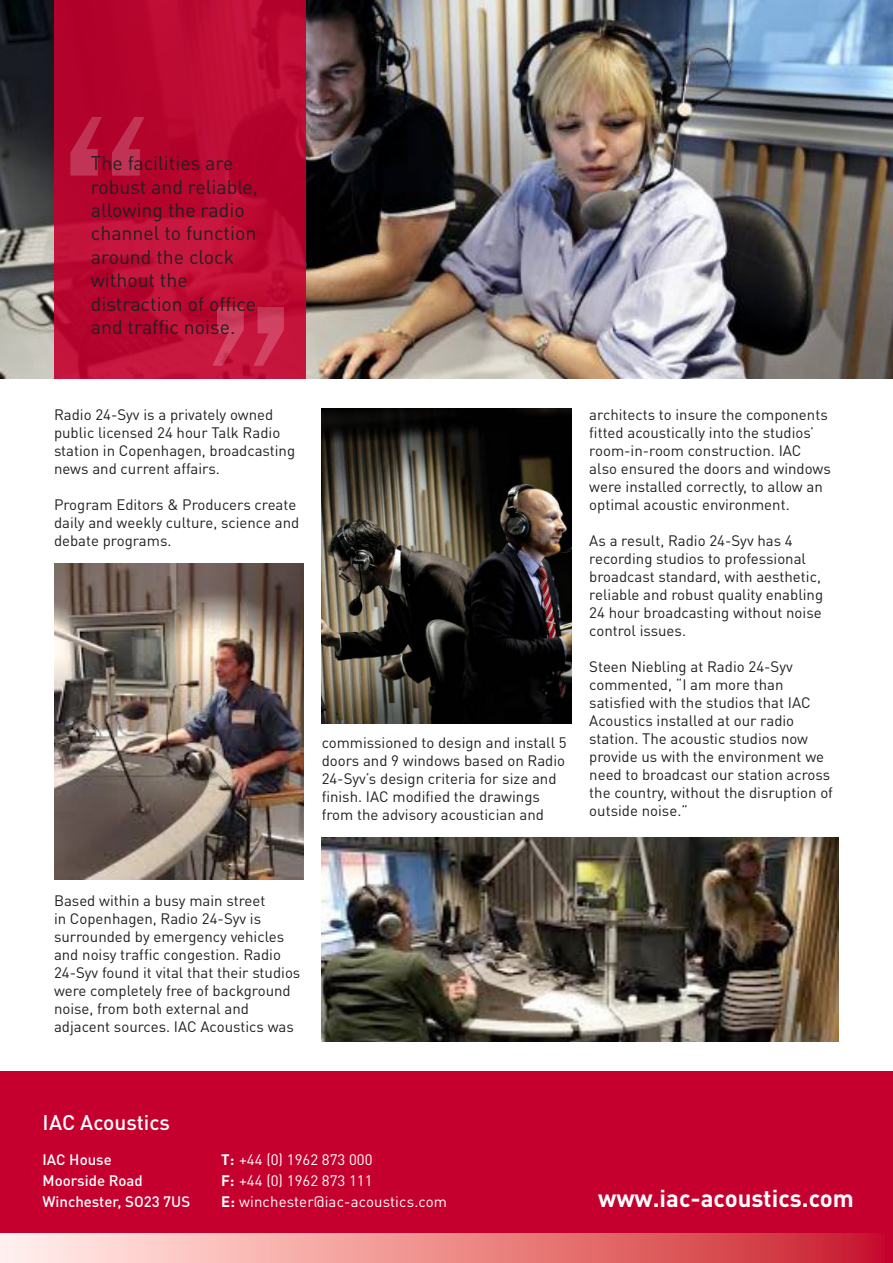
<style>
.page{position:relative;width:893px;height:1263px;background:#fff}
.page>*{position:absolute;margin:0;border:0;box-sizing:border-box;transform-origin:0 0}
.t1{font:700 24px "DIN Pro";color:#fff}
.t2{font:500 21px "DIN Pro";color:#fff}
.t3{font:19.5px/23.4px "DIN Pro";color:#231f20}
.t4{font:15px/18px "DIN Pro";color:#231f20}
.t5{font:15px "DIN Pro";color:#fff}
.t6{font:500 15px "DIN Pro";color:#fff}
.s1{font-weight:700}
</style>
<div class="page">
<img style="left:0;top:0;width:893px;height:378px">
<div style="left:54px;top:0;width:252px;height:378px;background:linear-gradient(to bottom,#b7052e,#bf0e36)"></div>
<svg style="left:70px;top:117px;width:75px;height:59px;background:#b91a40"></svg>
<svg style="left:212px;top:307px;width:72px;height:59px;background:#c8284c"></svg>
<img style="left:54px;top:563px;width:250px;height:316px">
<img style="left:322px;top:408px;width:249px;height:316px">
<img style="left:322px;top:837px;width:517px;height:205px">
<div style="left:0;top:1071px;width:893px;height:192px;background:#c5002e"></div>
<div style="left:0;top:1233px;width:893px;height:30px;background:linear-gradient(to right,#fff6ed,#cc1d29)"></div>
<p class="t3" style="left:91px;top:151px;width:169px">The facilities are robust and reliable, allowing the radio channel to function around the clock without the</p>
<p class="t3" style="left:91px;top:291px;width:167px">distraction of office and traffic noise.</p>
<p class="t4" style="left:54px;top:405px;width:243px">Radio 24-Syv is a privately owned public licensed 24 hour Talk Radio station in Copenhagen, broadcasting news and current affairs.</p>
<p class="t4" style="left:54px;top:495px;width:247px">Program Editors &amp; Producers create daily and weekly culture, science and debate programs.</p>
<p class="t4" style="left:322px;top:733px;width:247px">commissioned to design and install 5 doors and 9 windows based on Radio 24-Syv’s design criteria for size and finish. IAC modified the drawings from the advisory acoustician and</p>
<p class="t4" style="left:589px;top:405px;width:243px">architects to insure the components fitted acoustically into the studios’ room-in-room construction. IAC also ensured the doors and windows were installed correctly, to allow an optimal acoustic environment.</p>
<p class="t4" style="left:589px;top:531px;width:235px">As a result, Radio 24-Syv has 4 recording studios to professional broadcast standard, with aesthetic, reliable and robust quality enabling<br>24 hour broadcasting without noise control issues.</p>
<p class="t4" style="left:589px;top:657px;width:245px">Steen Niebling at Radio 24-Syv commented, “I am more than satisfied with the studios that IAC<br>Acoustics installed at our radio station. The acoustic studios now provide us with the environment we need to broadcast our station across the country, without the disruption of outside noise.”</p>
<p class="t4" style="left:54px;top:891px;width:248px">Based within a busy main street<br>in Copenhagen, Radio 24-Syv is surrounded by emergency vehicles and noisy traffic congestion. Radio 24-Syv found it vital that their studios were completely free of background noise, from both external and adjacent sources. IAC Acoustics was</p>
<p class="t2" style="left:43px;top:1108px;width:129px">IAC Acoustics</p>
<p class="t6" style="left:43px;top:1149px;width:71px">IAC House</p>
<p class="t6" style="left:43px;top:1170px;width:102px">Moorside Road</p>
<p class="t6" style="left:43px;top:1191px;width:149px">Winchester, SO23 7US</p>
<p class="t5" style="left:221px;top:1149px;width:153px"><span class="s1">T:</span> +44 (0) 1962 873 000</p>
<p class="t5" style="left:221px;top:1170px;width:153px"><span class="s1">F:</span> +44 (0) 1962 873 111</p>
<p class="t5" style="left:221px;top:1191px;width:227px"><span class="s1">E:</span> winchester@iac-acoustics.com</p>
<p class="t1" style="left:598px;top:1182px;width:257px">www.iac-acoustics.com</p>
</div>
